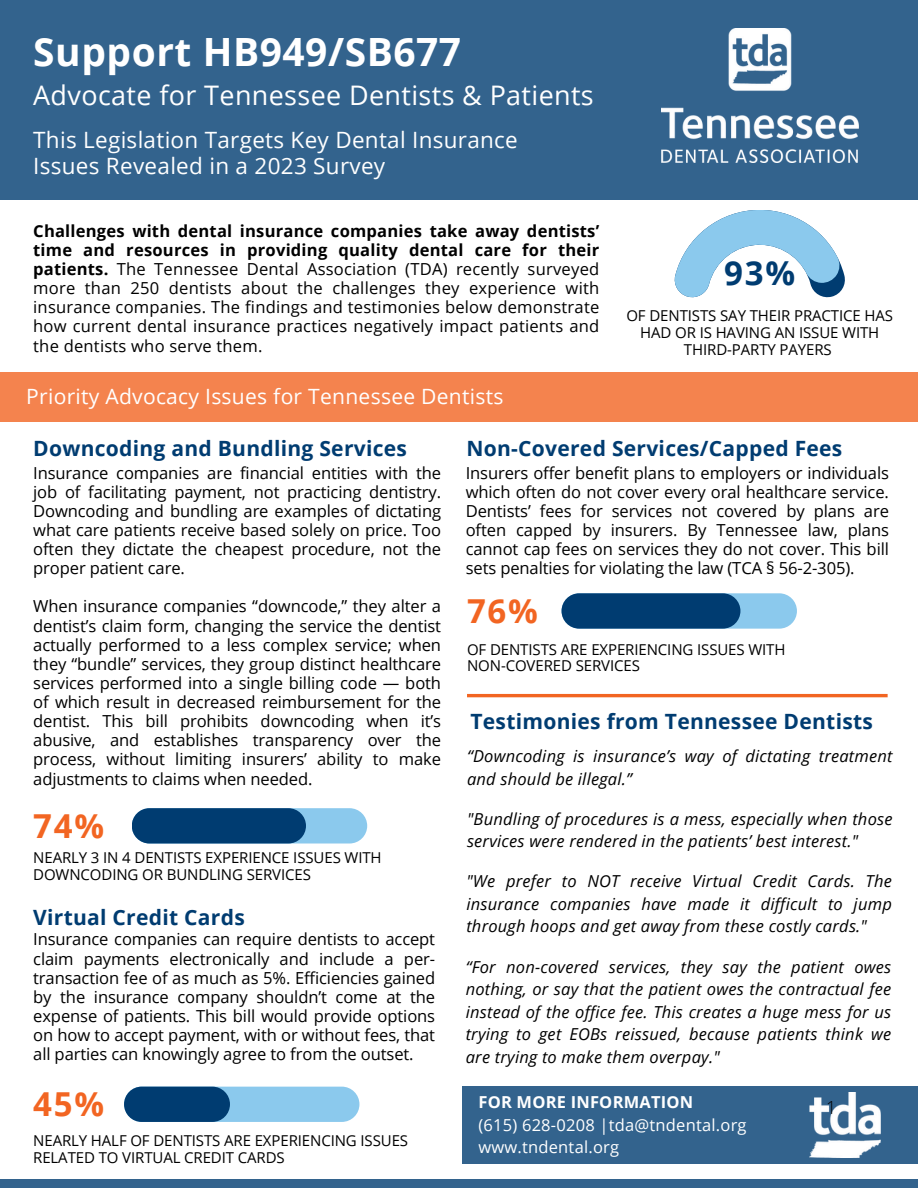
<style>
.page{position:relative;width:918px;height:1188px;background:#fff}
.page>*{position:absolute;margin:0;border:0;box-sizing:border-box;transform-origin:0 0}
.t1{font:700 39px "Open Sans";letter-spacing:.015em;color:#fff}
.t2{font:700 33px "Open Sans";color:#f26522}
.t3{font:700 33px "Open Sans";color:#003c71}
.t4{font:27px "Open Sans";letter-spacing:.015em;color:#fff}
.t5{font:22.5px/25.8px "Open Sans";letter-spacing:.015em;color:#fff}
.t6{font:700 21px "Open Sans";letter-spacing:.015em;color:#003c71}
.t7{font:21px "Open Sans";letter-spacing:.015em;color:#fff}
.t8{font:300 18px "Open Sans";color:#000}
.t9{font:16.5px/19.2px "Open Sans";letter-spacing:-.005em;color:#000;text-align:justify}
.t10{font:italic 16.5px/22.5px "Open Sans";letter-spacing:.015em;color:#000;text-align:justify}
.t11{font:16.5px/22.5px "Open Sans";letter-spacing:.015em;color:#fff}
.t12{font:15px/16.8px "Open Sans";letter-spacing:-.005em;color:#000}
.s1{font-weight:700}
</style>
<div class="page">
<div style="left:0;top:0;width:918px;height:200px;background:#33638d"></div>
<img style="left:661px;top:29px;width:197px;height:134px">
<div style="left:124px;top:1087px;width:235px;height:35px;background:#8bc9ed;border-radius:18px"></div>
<div style="left:124px;top:1087px;width:106px;height:35px;background:#003c71;border-radius:18px"></div>
<div style="left:0;top:373px;width:918px;height:49px;background:#f4834e"></div>
<div style="left:562px;top:593px;width:235px;height:36px;background:#8bc9ed;border-radius:18px"></div>
<div style="left:562px;top:593px;width:178px;height:36px;background:#003c71;border-radius:18px"></div>
<div style="left:132px;top:808px;width:235px;height:36px;background:#8bc9ed;border-radius:18px"></div>
<div style="left:132px;top:808px;width:174px;height:36px;background:#003c71;border-radius:18px"></div>
<div style="left:0;top:1179px;width:918px;height:9px;background:#33638d"></div>
<hr style="left:467px;top:694px;width:421px;height:3px;background:#f26522">
<div style="left:462px;top:1086px;width:456px;height:78px;background:#33638d"></div>
<img style="left:809px;top:1093px;width:71px;height:64px">
<svg style="left:675px;top:210px;width:170px;height:87px"></svg>
<h4 class="t1" style="left:33px;top:24px;width:429px">Support HB949/SB677</h4>
<h4 class="t4" style="left:33px;top:77px;width:562px">Advocate for Tennessee Dentists &amp; Patients</h4>
<h5 class="t5" style="left:33px;top:126px;width:486px">This Legislation Targets Key Dental Insurance<br>Issues Revealed in a 2023 Survey</h5>
<h1 class="t9" style="left:33px;top:221px;width:568px"><span class="s1">Challenges with dental insurance companies take away dentists’ time and resources in providing quality dental care for their patients.</span> The Tennessee Dental Association (TDA) recently surveyed more than 250 dentists about the challenges they experience with insurance companies. The findings and testimonies below demonstrate how current dental insurance practices negatively impact patients and the dentists who serve them.</h1>
<h5 class="t7" style="left:26px;top:382px;width:479px">Priority Advocacy Issues for Tennessee Dentists</h5>
<h1 class="t3" style="left:724px;top:250px;width:72px">93%</h1>
<h5 class="t12" style="left:626px;top:307px;width:268px;text-align:center">OF DENTISTS SAY THEIR PRACTICE HAS<br>HAD OR IS HAVING AN ISSUE WITH<br>THIRD-PARTY PAYERS</h5>
<p class="t6" style="left:33px;top:433px;width:375px">Downcoding and Bundling Services</p>
<h3 class="t9" style="left:33px;top:463px;width:409px">Insurance companies are financial entities with the job of facilitating payment, not practicing dentistry.<br>Downcoding and bundling are examples of dictating what care patients receive based solely on price. Too often they dictate the cheapest procedure, not the proper patient care.</h3>
<h5 class="t9" style="left:33px;top:596px;width:409px">When insurance companies “downcode,” they alter a dentist’s claim form, changing the service the dentist actually performed to a less complex service; when they “bundle” services, they group distinct healthcare services performed into a single billing code — both of which result in decreased reimbursement for the dentist. This bill prohibits downcoding when it’s abusive, and establishes transparency over the process, without limiting insurers’ ability to make adjustments to claims when needed.</h5>
<p class="t2" style="left:33px;top:802px;width:72px">74%</p>
<h5 class="t12" style="left:33px;top:849px;width:350px">NEARLY 3 IN 4 DENTISTS EXPERIENCE ISSUES WITH<br>DOWNCODING OR BUNDLING SERVICES</h5>
<p class="t6" style="left:33px;top:903px;width:213px">Virtual Credit Cards</p>
<h3 class="t9" style="left:33px;top:929px;width:403px">Insurance companies can require dentists to accept claim payments electronically and include a per&shy;transaction fee of as much as 5%. Efficiencies gained by the insurance company shouldn’t come at the expense of patients. This bill would provide options on how to accept payment, with or without fees, that all parties can knowingly agree to from the outset.</h3>
<h5 class="t2" style="left:33px;top:1081px;width:72px">45%</h5>
<h1 class="t12" style="left:33px;top:1131px;width:376px">NEARLY HALF OF DENTISTS ARE EXPERIENCING ISSUES<br>RELATED TO VIRTUAL CREDIT CARDS</h1>
<h3 class="t6" style="left:466px;top:433px;width:378px">Non-Covered Services/Capped Fees</h3>
<p class="t9" style="left:466px;top:463px;width:425px">Insurers offer benefit plans to employers or individuals which often do not cover every oral healthcare service.<br>Dentists’ fees for services not covered by plans are often capped by insurers. By Tennessee law, plans cannot cap fees on services they do not cover. This bill sets penalties for violating the law (TCA § 56-2-305).</p>
<h4 class="t2" style="left:467px;top:588px;width:72px">76%</h4>
<h3 class="t12" style="left:467px;top:640px;width:320px">OF DENTISTS ARE EXPERIENCING ISSUES WITH<br>NON-COVERED SERVICES</h3>
<h5 class="t6" style="left:470px;top:707px;width:404px">Testimonies from Tennessee Dentists</h5>
<p class="t10" style="left:467px;top:745px;width:427px">“Downcoding is insurance’s way of dictating treatment and should be illegal.”</p>
<h1 class="t10" style="left:467px;top:807px;width:427px">"Bundling of procedures is a mess, especially when those services were rendered in the patients’ best interest."</h1>
<h5 class="t10" style="left:466px;top:870px;width:427px">"We prefer to NOT receive Virtual Credit Cards. The insurance companies have made it difficult to jump through hoops and get away from these costly cards."</h5>
<p class="t10" style="left:466px;top:955px;width:427px">“For non-covered services, they say the patient owes nothing, or say that the patient owes the contractual fee instead of the office fee. This creates a huge mess for us trying to get EOBs reissued, because patients think we are trying to make them overpay."</p>
<h5 class="t11" style="left:478px;top:1091px;width:270px"><span class="s1">FOR MORE INFORMATION<br></span>(615) 628-0208 |tda@tndental.org www.tndental.org</h5>
<p class="t8" style="left:826px;top:1094px;width:12px">1</p>
</div>
